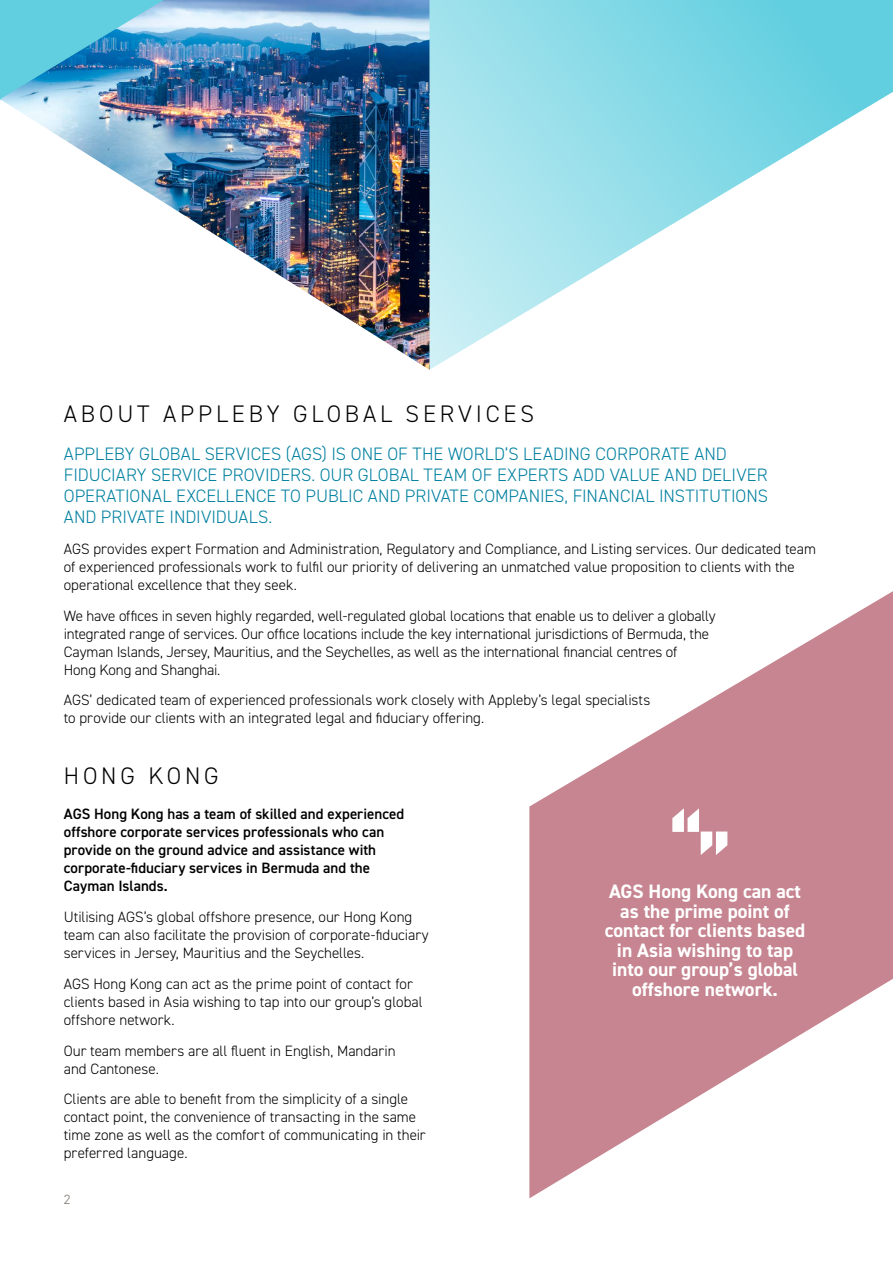
<style>
.page{position:relative;width:893px;height:1263px;background:#fff}
.page>*{position:absolute;margin:0;border:0;box-sizing:border-box;transform-origin:0 0}
.t1{font:300 24px "DIN2014";letter-spacing:.16em;color:#000}
.t2{font:700 19.5px/19.5px "DIN2014";color:#fff;text-align:center}
.t3{font:300 18px/21px "DIN2014";color:#0080a0}
.t4{font:300 15px/18px "DIN2014";letter-spacing:-.005em;color:#000}
.t5{font:600 15px/18px "DIN2014";letter-spacing:.005em;color:#000}
.t6{font:300 13.5px "DIN2014";color:#7b706b}
</style>
<div class="page">
<svg style="left:429px;top:0;width:464px;height:370px"></svg>
<img style="left:0;top:0;width:429px;height:370px">
<svg style="left:529px;top:591px;width:364px;height:607px;fill:#c68590"></svg>
<svg style="left:672px;top:808px;width:55px;height:47px"></svg>
<h1 class="t1" style="left:64px;top:399px;width:472px">ABOUT APPLEBY GLOBAL SERVICES</h1>
<p class="t3" style="left:64px;top:443px;width:706px">APPLEBY GLOBAL SERVICES (AGS) IS ONE OF THE WORLD’S LEADING CORPORATE AND FIDUCIARY SERVICE PROVIDERS. OUR GLOBAL TEAM OF EXPERTS ADD VALUE AND DELIVER OPERATIONAL EXCELLENCE TO PUBLIC AND PRIVATE COMPANIES, FINANCIAL INSTITUTIONS AND PRIVATE INDIVIDUALS.</p>
<p class="t4" style="left:64px;top:540px;width:754px">AGS provides expert Formation and Administration, Regulatory and Compliance, and Listing services. Our dedicated team of experienced professionals work to fulfil our priority of delivering an unmatched value proposition to clients with the operational excellence that they seek.</p>
<p class="t4" style="left:64px;top:606px;width:653px">We have offices in seven highly regarded, well-regulated global locations that enable us to deliver a globally integrated range of services. Our office locations include the key international jurisdictions of Bermuda, the Cayman Islands, Jersey, Mauritius, and the Seychelles, as well as the international financial centres of<br>Hong Kong and Shanghai.</p>
<p class="t4" style="left:64px;top:691px;width:588px">AGS’ dedicated team of experienced professionals work closely with Appleby’s legal specialists to provide our clients with an integrated legal and fiduciary offering.</p>
<h1 class="t1" style="left:64px;top:761px;width:156px">HONG KONG</h1>
<p class="t5" style="left:64px;top:805px;width:342px">AGS Hong Kong has a team of skilled and experienced offshore corporate services professionals who can provide on the ground advice and assistance with corporate-fiduciary services in Bermuda and the Cayman Islands.</p>
<p class="t4" style="left:64px;top:908px;width:366px">Utilising AGS’s global offshore presence, our Hong Kong team can also facilitate the provision of corporate-fiduciary services in Jersey, Mauritius and the Seychelles.</p>
<p class="t4" style="left:64px;top:975px;width:360px">AGS Hong Kong can act as the prime point of contact for clients based in Asia wishing to tap into our group’s global offshore network.</p>
<p class="t4" style="left:64px;top:1041px;width:333px">Our team members are all fluent in English, Mandarin and Cantonese.</p>
<p class="t4" style="left:64px;top:1090px;width:363px">Clients are able to benefit from the simplicity of a single contact point, the convenience of transacting in the same time zone as well as the comfort of communicating in their preferred language.</p>
<p class="t6" style="left:64px;top:1191px;width:8px">2</p>
<h2 class="t2" style="left:605px;top:882px;width:202px">AGS Hong Kong can act as the prime point of contact for clients based in Asia wishing to tap into our group’s global offshore network.</h2>
</div>
